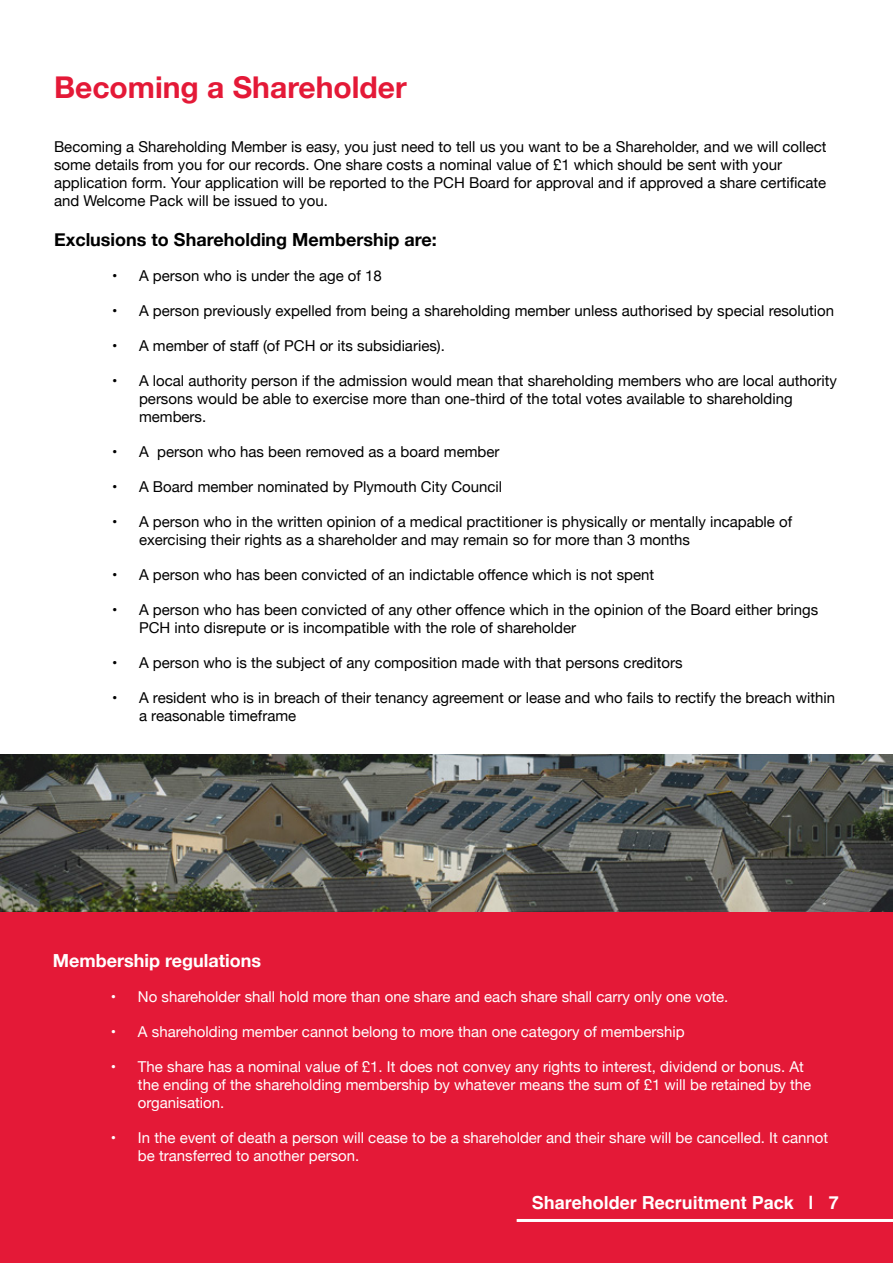
<style>
.page{position:relative;width:893px;height:1263px;background:#fff}
.page>*{position:absolute;margin:0;border:0;box-sizing:border-box;transform-origin:0 0}
.t1{font:700 30px "Helvetica Neue";color:#e41937}
.t2{font:700 18px "Helvetica Neue";color:#000}
.t3{font:700 18px "Helvetica";color:#fff}
.t4{font:700 18px "Helvetica Neue";color:#fff}
.t5{font:15px/18px "Helvetica Neue";color:#000}
.t6{font:15px/18px "Helvetica Neue";color:#fff}
</style>
<div class="page">
<div style="left:0;top:797px;width:893px;height:466px;background:#e41937"></div>
<hr style="left:517px;top:1219px;width:376px;height:3px;background:#fff">
<img style="left:0;top:754px;width:893px;height:157px">
<h1 class="t1" style="left:54px;top:64px;width:354px">Becoming a Shareholder</h1>
<p class="t5" style="left:54px;top:139px;width:774px">Becoming a Shareholding Member is easy, you just need to tell us you want to be a Shareholder, and we will collect some details from you for our records. One share costs a nominal value of £1 which should be sent with your application form. Your application will be reported to the PCH Board for approval and if approved a share certificate and Welcome Pack will be issued to you.</p>
<p class="t2" style="left:54px;top:225px;width:384px">Exclusions to Shareholding Membership are:</p>
<p class="t5" style="left:112px;top:267px;width:271px">• A person who is under the age of 18</p>
<p class="t5" style="left:112px;top:302px;width:724px">• A person previously expelled from being a shareholding member unless authorised by special resolution</p>
<p class="t5" style="left:112px;top:338px;width:334px">• A member of staff (of PCH or its subsidiaries).</p>
<p class="t5" style="left:139px;top:373px;width:699px;text-indent:-27px">• A local authority person if the admission would mean that shareholding members who are local authority persons would be able to exercise more than one-third of the total votes available to shareholding members.</p>
<p class="t5" style="left:112px;top:444px;width:389px">• A person who has been removed as a board member</p>
<p class="t5" style="left:112px;top:479px;width:392px">• A Board member nominated by Plymouth City Council</p>
<p class="t5" style="left:139px;top:514px;width:655px;text-indent:-27px">• A person who in the written opinion of a medical practitioner is physically or mentally incapable of exercising their rights as a shareholder and may remain so for more than 3 months</p>
<p class="t5" style="left:112px;top:567px;width:544px">• A person who has been convicted of an indictable offence which is not spent</p>
<p class="t5" style="left:139px;top:602px;width:681px;text-indent:-27px">• A person who has been convicted of any other offence which in the opinion of the Board either brings<br>PCH into disrepute or is incompatible with the role of shareholder</p>
<p class="t5" style="left:112px;top:655px;width:572px">• A person who is the subject of any composition made with that persons creditors</p>
<p class="t5" style="left:139px;top:690px;width:698px;text-indent:-27px">• A resident who is in breach of their tenancy agreement or lease and who fails to rectify the breach within a reasonable timeframe</p>
<p class="t4" style="left:53px;top:946px;width:210px">Membership regulations</p>
<p class="t6" style="left:111px;top:988px;width:619px">• No shareholder shall hold more than one share and each share shall carry only one vote.</p>
<p class="t6" style="left:111px;top:1023px;width:575px">• A shareholding member cannot belong to more than one category of membership</p>
<p class="t6" style="left:138px;top:1058px;width:675px;text-indent:-27px">• The share has a nominal value of £1. It does not convey any rights to interest, dividend or bonus. At the ending of the shareholding membership by whatever means the sum of £1 will be retained by the organisation.</p>
<p class="t6" style="left:138px;top:1129px;width:692px;text-indent:-27px">• In the event of death a person will cease to be a shareholder and their share will be cancelled. It cannot be transferred to another person.</p>
<p class="t3" style="left:532px;top:1192px;width:309px">Shareholder Recruitment Pack | 7</p>
</div>
